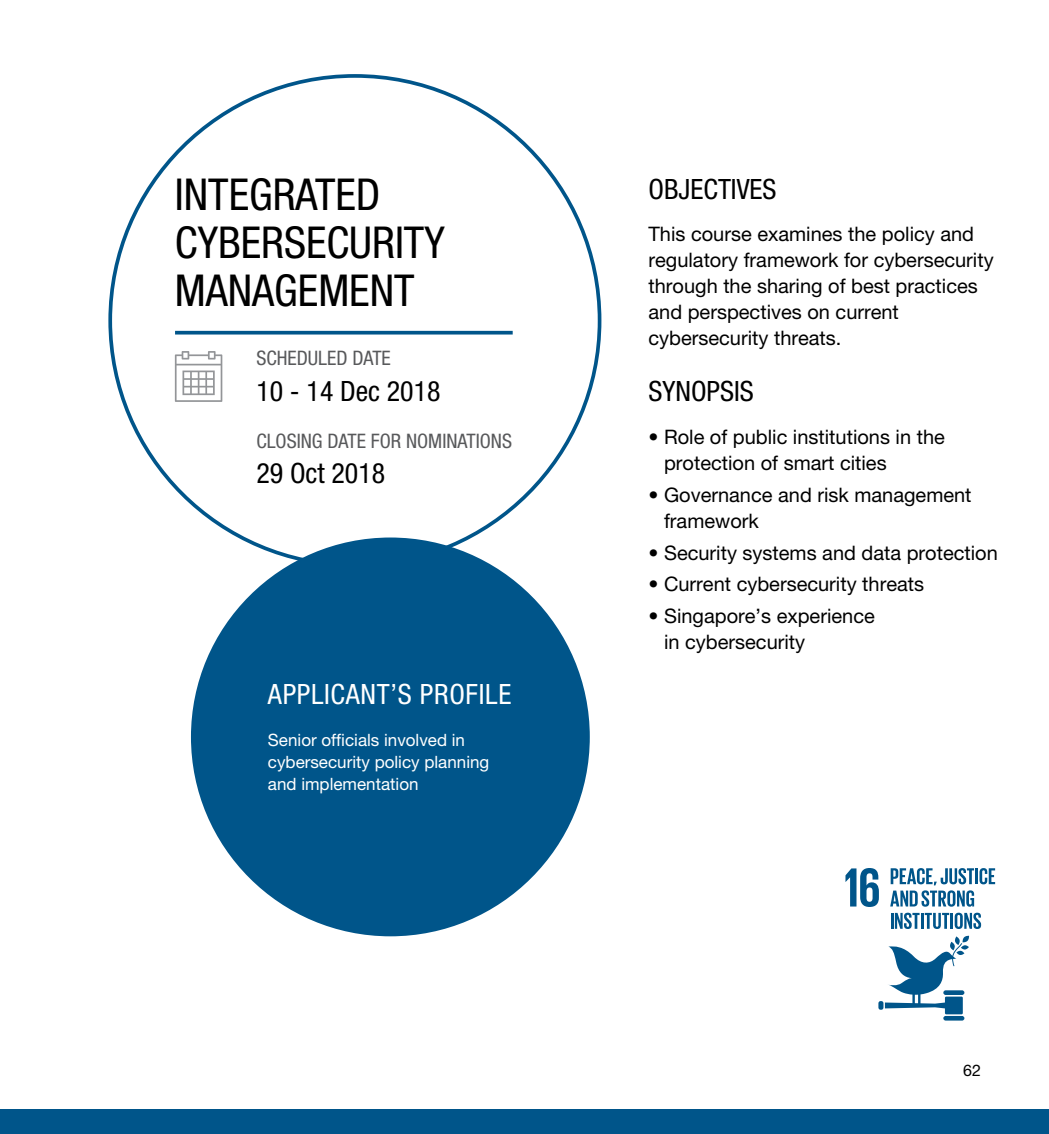
<style>
.page{position:relative;width:1049px;height:1134px;background:#fff}
.page>*{position:absolute;margin:0;border:0;box-sizing:border-box;transform-origin:0 0}
.Title_3_row{font:condensed 44px/48px "Helvetica Neue LT Pro";color:#000}
.t1{font:condensed 28px "Helvetica Neue LT Pro";color:#000}
.applicant_profile{font:condensed 28px "Helvetica Neue LT Pro";letter-spacing:.025em;color:#fff}
.Body_Text_Synopsis{font:20px/26px "Helvetica Neue LT Pro";color:#000}
.Body_Text_Objectives{font:20px/26px "Helvetica Neue LT Pro";color:#000}
.t2{font:condensed 20px "Helvetica Neue LT Pro";color:#58595b}
.applicant_s_body_tex{font:17px/22px "Helvetica Neue LT Pro";color:#fff}
.t3{font:16px "Helvetica Neue LT Pro";color:#000}
</style>
<div class="page">
<div style="left:191px;top:537px;width:399px;height:399px;background:#00558a;border-radius:50%"></div>
<svg style="left:175px;top:351px;width:47px;height:51px"></svg>
<hr style="left:175px;top:331px;width:338px;height:3px;background:#00558a">
<div style="left:0;top:1109px;width:1049px;height:25px;background:#00558a"></div>
<hr style="left:943px;top:1016px;width:21px;height:4px;background:#00558a;border-radius:2px">
<svg style="left:885px;top:935px;width:84px;height:79px"></svg>
<div style="left:878px;top:1001px;width:5px;height:9px;background:#00558a;border-radius:2px"></div>
<svg style="left:845px;top:868px;width:34px;height:39px"></svg>
<svg style="left:890px;top:868px;width:105px;height:39px"></svg>
<svg style="left:891px;top:913px;width:58px;height:16px"></svg>
<hr style="left:950px;top:913px;width:3px;height:16px;background:#00558a">
<svg style="left:955px;top:913px;width:26px;height:16px"></svg>
<p class="Title_3_row" style="left:175px;top:170px;width:271px">INTEGRATED<br>CYBERSECURITY<br>MANAGEMENT</p>
<p class="t2" style="left:256px;top:347px;width:136px">SCHEDULED DATE</p>
<p class="t1" style="left:256px;top:374px;width:186px">10 - 14 Dec 2018</p>
<p class="t2" style="left:256px;top:429px;width:257px">CLOSING DATE FOR NOMINATIONS</p>
<p class="t1" style="left:256px;top:457px;width:130px">29 Oct 2018</p>
<p class="applicant_profile" style="left:268px;top:678px;width:245px">APPLICANT’S PROFILE</p>
<p class="applicant_s_body_tex" style="left:268px;top:728px;width:223px">Senior officials involved in cybersecurity policy planning and implementation</p>
<p class="t1" style="left:648px;top:173px;width:130px">OBJECTIVES</p>
<p class="Body_Text_Objectives" style="left:648px;top:221px;width:347px">This course examines the policy and regulatory framework for cybersecurity through the sharing of best practices and perspectives on current cybersecurity threats.</p>
<p class="t1" style="left:648px;top:375px;width:107px">SYNOPSIS</p>
<p class="Body_Text_Synopsis" style="left:664px;top:424px;width:282px;text-indent:-16px">• Role of public institutions in the protection of smart cities</p>
<p class="Body_Text_Synopsis" style="left:664px;top:482px;width:309px;text-indent:-16px">• Governance and risk management framework</p>
<p class="Body_Text_Synopsis" style="left:648px;top:539px;width:351px">• Security systems and data protection</p>
<p class="Body_Text_Synopsis" style="left:648px;top:571px;width:277px">• Current cybersecurity threats</p>
<p class="Body_Text_Synopsis" style="left:664px;top:603px;width:212px;text-indent:-16px">• Singapore’s experience in cybersecurity</p>
<p class="t3" style="left:963px;top:1061px;width:19px">62</p>
</div>
